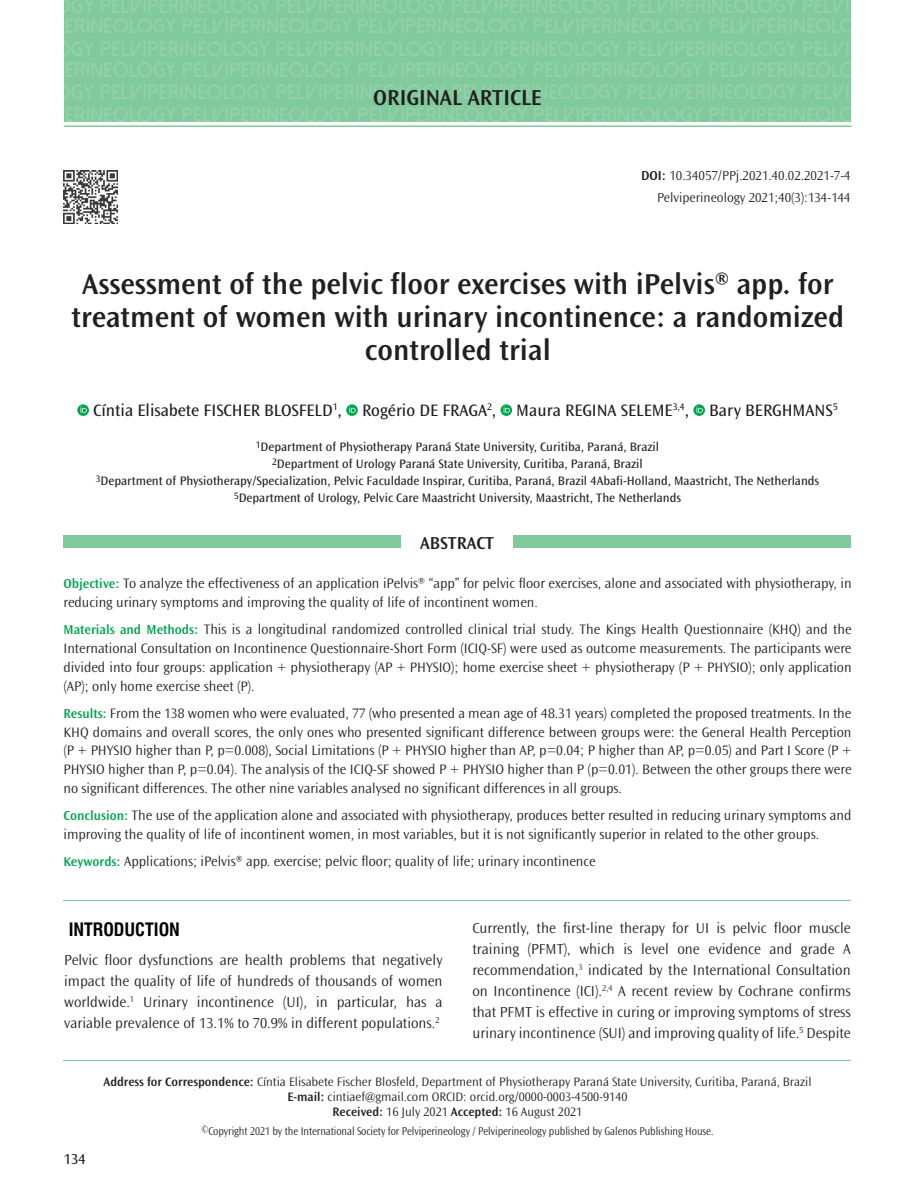
<style>
.page{position:relative;width:915px;height:1191px;background:#fff}
.page>*{position:absolute;margin:0;border:0;box-sizing:border-box;transform-origin:0 0}
.t1{font:600 30px/33px "Ocean Sans Std";color:#231f20;text-align:center}
.t2{font:600 22.5px "Ocean Sans Std";color:#231f20}
.t3{font:18px "Swiss Condensed Bold Tr";color:#000001}
.t4{font:600 18px "Ocean Sans Std";color:#231f20}
.t5{font:17.25px "Ocean Sans Std";color:#231f20}
.t6{font:300 15px/21px "Ocean Sans Std";color:#231f20;text-align:justify}
.t7{font:15px "Ocean Sans Std";color:#231f20}
.t8{font:300 14.25px/18.8px "Ocean Sans Std";color:#231f20}
.t9{font:300 13.5px "Ocean Sans Std";color:#231f20}
.t10{font:12.75px/17.1px "Ocean Sans Std";color:#231f20;text-align:center}
.t11{font:300 12.75px/15px "Ocean Sans Std";color:#231f20;text-align:center}
.t12{font:300 11.7px "Ocean Sans Std";letter-spacing:-.005em;color:#231f20;scale:.9 1}
.s1{font-weight:600}
.s2{font-weight:600;font-size:13.5px;color:#00a54f}
</style>
<div class="page">
<div style="left:64px;top:0;width:786px;height:122px;background:#80ca9c"></div>
<hr style="left:63px;top:1060px;width:787px;height:1px;background:#80ca9c">
<hr style="left:64px;top:125px;width:787px;height:2px;background:#80ca9c">
<img style="left:64px;top:170px;width:53px;height:54px">
<hr style="left:63px;top:900px;width:787px;height:1px;background:#80ca9c">
<div style="left:63px;top:535px;width:338px;height:13px;background:#80ca9c"></div>
<div style="left:512px;top:535px;width:338px;height:13px;background:#80ca9c"></div>
<svg style="left:77px;top:404px;width:12px;height:12px"></svg>
<svg style="left:80px;top:406px;width:7px;height:7px"></svg>
<svg style="left:346px;top:404px;width:12px;height:12px"></svg>
<svg style="left:349px;top:406px;width:6px;height:7px"></svg>
<svg style="left:500px;top:404px;width:12px;height:12px"></svg>
<svg style="left:503px;top:406px;width:6px;height:7px"></svg>
<svg style="left:693px;top:404px;width:11px;height:12px"></svg>
<svg style="left:696px;top:406px;width:6px;height:7px"></svg>
<h2 class="t2" style="left:373px;top:85px;width:170px">ORIGINAL ARTICLE</h2>
<p class="t9" style="left:640px;top:168px;width:211px"><span class="s1">DOI:</span> 10.34057/PPj.2021.40.02.2021-7-4</p>
<p class="t9" style="left:656px;top:190px;width:195px">Pelviperineology 2021;40(3):134-144</p>
<h1 class="t1" style="left:72px;top:268px;width:773px">Assessment of the pelvic floor exercises with iPelvis® app. for treatment of women with urinary incontinence: a randomized controlled trial</h1>
<p class="t5" style="left:93px;top:401px;width:745px">Cíntia Elisabete FISCHER BLOSFELD<sup>1</sup>, Rogério DE FRAGA<sup>2</sup>, Maura REGINA SELEME<sup>3,4</sup>, Bary BERGHMANS<sup>5</sup></p>
<p class="t10" style="left:96px;top:438px;width:724px"><sup>1</sup>Department of Physiotherapy Paraná State University, Curitiba, Paraná, Brazil<br><sup>2</sup>Department of Urology Paraná State University, Curitiba, Paraná, Brazil<br><sup>3</sup>Department of Physiotherapy/Specialization, Pelvic Faculdade Inspirar, Curitiba, Paraná, Brazil 4Abafi-Holland, Maastricht, The Netherlands <sup>5</sup>Department of Urology, Pelvic Care Maastricht University, Maastricht, The Netherlands</p>
<p class="t4" style="left:420px;top:532px;width:75px">ABSTRACT</p>
<p class="t8" style="left:63px;top:574px;width:789px"><span class="s2">Objective:</span> To analyze the effectiveness of an application iPelvis® “app” for pelvic floor exercises, alone and associated with physiotherapy, in reducing urinary symptoms and improving the quality of life of incontinent women.</p>
<p class="t8" style="left:63px;top:620px;width:789px;text-align:justify"><span class="s2">Materials and Methods:</span> This is a longitudinal randomized controlled clinical trial study. The Kings Health Questionnaire (KHQ) and the International Consultation on Incontinence Questionnaire-Short Form (ICIQ-SF) were used as outcome measurements. The participants were divided into four groups: application + physiotherapy (AP + PHYSIO); home exercise sheet + physiotherapy (P + PHYSIO); only application (AP); only home exercise sheet (P).</p>
<p class="t8" style="left:63px;top:704px;width:789px;text-align:justify"><span class="s2">Results:</span> From the 138 women who were evaluated, 77 (who presented a mean age of 48.31 years) completed the proposed treatments. In the KHQ domains and overall scores, the only ones who presented significant difference between groups were: the General Health Perception (P + PHYSIO higher than P, p=0.008), Social Limitations (P + PHYSIO higher than AP, p=0.04; P higher than AP, p=0.05) and Part I Score (P + PHYSIO higher than P, p=0.04). The analysis of the ICIQ-SF showed P + PHYSIO higher than P (p=0.01). Between the other groups there were no significant differences. The other nine variables analysed no significant differences in all groups.</p>
<p class="t8" style="left:63px;top:806px;width:789px"><span class="s2">Conclusion:</span> The use of the application alone and associated with physiotherapy, produces better resulted in reducing urinary symptoms and improving the quality of life of incontinent women, in most variables, but it is not significantly superior in related to the other groups.</p>
<p class="t8" style="left:63px;top:852px;width:533px"><span class="s2">Keywords:</span> Applications; iPelvis® app. exercise; pelvic floor; quality of life; urinary incontinence</p>
<p class="t3" style="left:69px;top:918px;width:113px">INTRODUCTION</p>
<p class="t6" style="left:64px;top:950px;width:380px">Pelvic floor dysfunctions are health problems that negatively impact the quality of life of hundreds of thousands of women worldwide.<sup>1</sup> Urinary incontinence (UI), in particular, has a variable prevalence of 13.1% to 70.9% in different populations.<sup>2</sup></p>
<p class="t6" style="left:472px;top:917px;width:380px">Currently, the first-line therapy for UI is pelvic floor muscle training (PFMT), which is level one evidence and grade A recommendation,<sup>3</sup> indicated by the International Consultation on Incontinence (ICI).<sup>2,4</sup> A recent review by Cochrane confirms that PFMT is effective in curing or improving symptoms of stress urinary incontinence (SUI) and improving quality of life.<sup>5</sup> Despite</p>
<p class="t11" style="left:103px;top:1074px;width:709px"><span class="s1">Address for Correspondence:</span> Cíntia Elisabete Fischer Blosfeld, Department of Physiotherapy Paraná State University, Curitiba, Paraná, Brazil<br><span class="s1">E-mail:</span> cintiaef@gmail.com ORCID: orcid.org/0000-0003-4500-9140<br><span class="s1">Received:</span> 16 July 2021 <span class="s1">Accepted:</span> 16 August 2021</p>
<p class="t7" style="left:64px;top:1150px;width:24px">134</p>
<p class="t12" style="left:201px;top:1125px;width:570px"><sup>©</sup>Copyright 2021 by the International Society for Pelviperineology / Pelviperineology published by Galenos Publishing House.</p>
</div>
